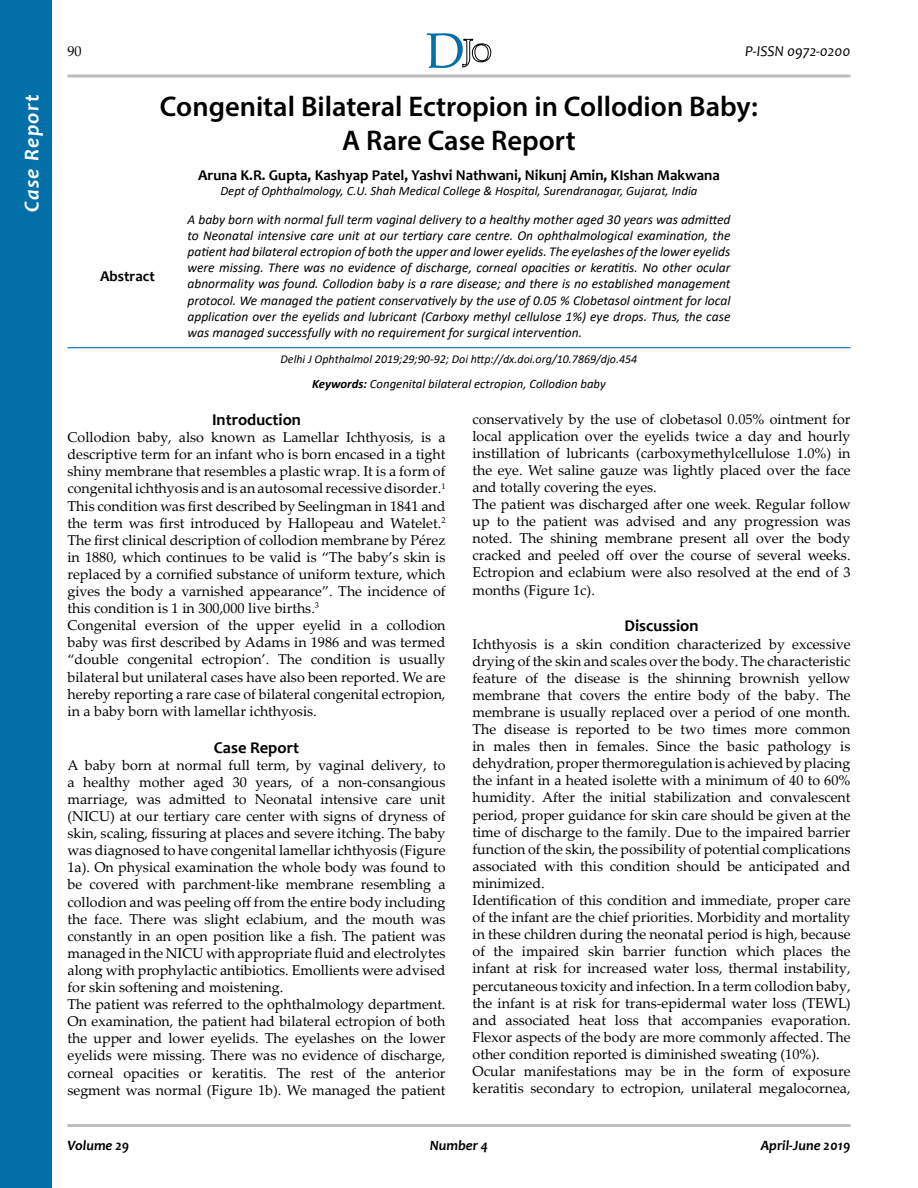
<style>
.page{position:relative;width:918px;height:1188px;background:#fff}
.page>*{position:absolute;margin:0;border:0;box-sizing:border-box;transform-origin:0 0}
.t1{font:600 28.5px/34.2px "Myriad Pro";color:#000;text-align:center}
.t2{font:italic 700 21px "Candara";letter-spacing:.06em;color:#fff}
.t3{font:700 16.5px "Candara";color:#000}
.t4{font:700 15px "Candara";color:#000}
.t5{font:italic 15px "Candara";color:#000}
.t6{font:14.25px/17.1px "Palatino Linotype";color:#000}
.t7{font:italic 700 14.25px "Candara";color:#000}
.t8{font:italic 13.5px/16.2px "Calibri";color:#000;text-align:justify}
.t9{font:italic 12.75px "Calibri";color:#000}
.t10{font:italic 12px "Calibri";color:#000}
.s1{font-weight:700}
</style>
<div class="page">
<hr style="left:68px;top:74px;width:782px;height:3px;background:#bcbec0">
<hr style="left:68px;top:1124px;width:782px;height:3px;background:#bcbec0">
<svg style="left:427px;top:33px;width:64px;height:35px"></svg>
<hr style="left:68px;top:347px;width:782px;height:1px;background:#0370a9">
<div style="left:0;top:0;width:51px;height:1188px;background:#0370a9"></div>
<h2 class="t2" style="left:19px;top:212px;width:119px;rotate:-90deg">Case Report</h2>
<p class="t6" style="left:68px;top:42px;width:16px">90</p>
<p class="t5" style="left:745px;top:42px;width:107px">P-ISSN 0972-0200</p>
<h1 class="t1" style="left:160px;top:88px;width:600px">Congenital Bilateral Ectropion in Collodion Baby:<br>A Rare Case Report</h1>
<p class="t4" style="left:198px;top:166px;width:523px">Aruna K.R. Gupta, Kashyap Patel, Yashvi Nathwani, Nikunj Amin, KIshan Makwana</p>
<p class="t9" style="left:220px;top:182px;width:479px">Dept of Ophthalmology, C.U. Shah Medical College &amp; Hospital, Surendranagar, Gujarat, India</p>
<p class="t8" style="left:188px;top:210px;width:545px">A baby born with normal full term vaginal delivery to a healthy mother aged 30 years was admitted to Neonatal intensive care unit at our tertiary care centre. On ophthalmological examination, the patient had bilateral ectropion of both the upper and lower eyelids. The eyelashes of the lower eyelids were missing. There was no evidence of discharge, corneal opacities or keratitis. No other ocular abnormality was found. Collodion baby is a rare disease; and there is no established management protocol. We managed the patient conservatively by the use of 0.05 % Clobetasol ointment for local application over the eyelids and lubricant (Carboxy methyl cellulose 1%) eye drops. Thus, the case was managed successfully with no requirement for surgical intervention.</p>
<p class="t10" style="left:281px;top:351px;width:358px">Delhi J Ophthalmol 2019;29;90-92; Doi http://dx.doi.org/10.7869/djo.454</p>
<p class="t9" style="left:312px;top:375px;width:295px"><span class="s1">Keywords:</span> Congenital bilateral ectropion, Collodion baby</p>
<p class="t6" style="left:472px;top:410px;width:380px">conservatively by the use of clobetasol 0.05% ointment for local application over the eyelids twice a day and hourly instillation of lubricants (carboxymethylcellulose 1.0%) in the eye. Wet saline gauze was lightly placed over the face and totally covering the eyes.<br>The patient was discharged after one week. Regular follow up to the patient was advised and any progression was noted. The shining membrane present all over the body cracked and peeled off over the course of several weeks.<br>Ectropion and eclabium were also resolved at the end of 3 months (Figure 1c).</p>
<p class="t3" style="left:624px;top:616px;width:76px">Discussion</p>
<p class="t6" style="left:472px;top:635px;width:380px">Ichthyosis is a skin condition characterized by excessive drying of the skin and scales over the body. The characteristic feature of the disease is the shinning brownish yellow membrane that covers the entire body of the baby. The membrane is usually replaced over a period of one month.<br>The disease is reported to be two times more common in males then in females. Since the basic pathology is dehydration, proper thermoregulation is achieved by placing the infant in a heated isolette with a minimum of 40 to 60% humidity. After the initial stabilization and convalescent period, proper guidance for skin care should be given at the time of discharge to the family. Due to the impaired barrier function of the skin, the possibility of potential complications associated with this condition should be anticipated and minimized.<br>Identification of this condition and immediate, proper care of the infant are the chief priorities. Morbidity and mortality in these children during the neonatal period is high, because of the impaired skin barrier function which places the infant at risk for increased water loss, thermal instability, percutaneous toxicity and infection. In a term collodion baby, the infant is at risk for trans-epidermal water loss (TEWL) and associated heat loss that accompanies evaporation.<br>Flexor aspects of the body are more commonly affected. The other condition reported is diminished sweating (10%).<br>Ocular manifestations may be in the form of exposure keratitis secondary to ectropion, unilateral megalocornea,</p>
<p class="t4" style="left:100px;top:266px;width:56px">Abstract</p>
<p class="t3" style="left:212px;top:409px;width:90px">Introduction</p>
<p class="t6" style="left:68px;top:428px;width:380px">Collodion baby, also known as Lamellar Ichthyosis, is a descriptive term for an infant who is born encased in a tight shiny membrane that resembles a plastic wrap. It is a form of congenital ichthyosis and is an autosomal recessive disorder.<sup>1<br></sup>This condition was first described by Seelingman in 1841 and the term was first introduced by Hallopeau and Watelet.<sup>2<br></sup>The first clinical description of collodion membrane by Pérez in 1880, which continues to be valid is “The baby’s skin is replaced by a cornified substance of uniform texture, which gives the body a varnished appearance”. The incidence of this condition is 1 in 300,000 live births.<sup>3<br></sup>Congenital eversion of the upper eyelid in a collodion baby was first described by Adams in 1986 and was termed “double congenital ectropion’. The condition is usually bilateral but unilateral cases have also been reported. We are hereby reporting a rare case of bilateral congenital ectropion, in a baby born with lamellar ichthyosis.</p>
<p class="t3" style="left:214px;top:737px;width:87px">Case Report</p>
<p class="t6" style="left:67px;top:756px;width:380px">A baby born at normal full term, by vaginal delivery, to a healthy mother aged 30 years, of a non-consangious marriage, was admitted to Neonatal intensive care unit (NICU) at our tertiary care center with signs of dryness of skin, scaling, fissuring at places and severe itching. The baby was diagnosed to have congenital lamellar ichthyosis (Figure 1a). On physical examination the whole body was found to be covered with parchment-like membrane resembling a collodion and was peeling off from the entire body including the face. There was slight eclabium, and the mouth was constantly in an open position like a fish. The patient was managed in the NICU with appropriate fluid and electrolytes along with prophylactic antibiotics. Emollients were advised for skin softening and moistening.<br>The patient was referred to the ophthalmology department.<br>On examination, the patient had bilateral ectropion of both the upper and lower eyelids. The eyelashes on the lower eyelids were missing. There was no evidence of discharge, corneal opacities or keratitis. The rest of the anterior segment was normal (Figure 1b). We managed the patient</p>
<p class="t7" style="left:68px;top:1137px;width:63px">Volume 29</p>
<p class="t7" style="left:430px;top:1137px;width:60px">Number 4</p>
<p class="t7" style="left:761px;top:1137px;width:91px">April-June 2019</p>
</div>
